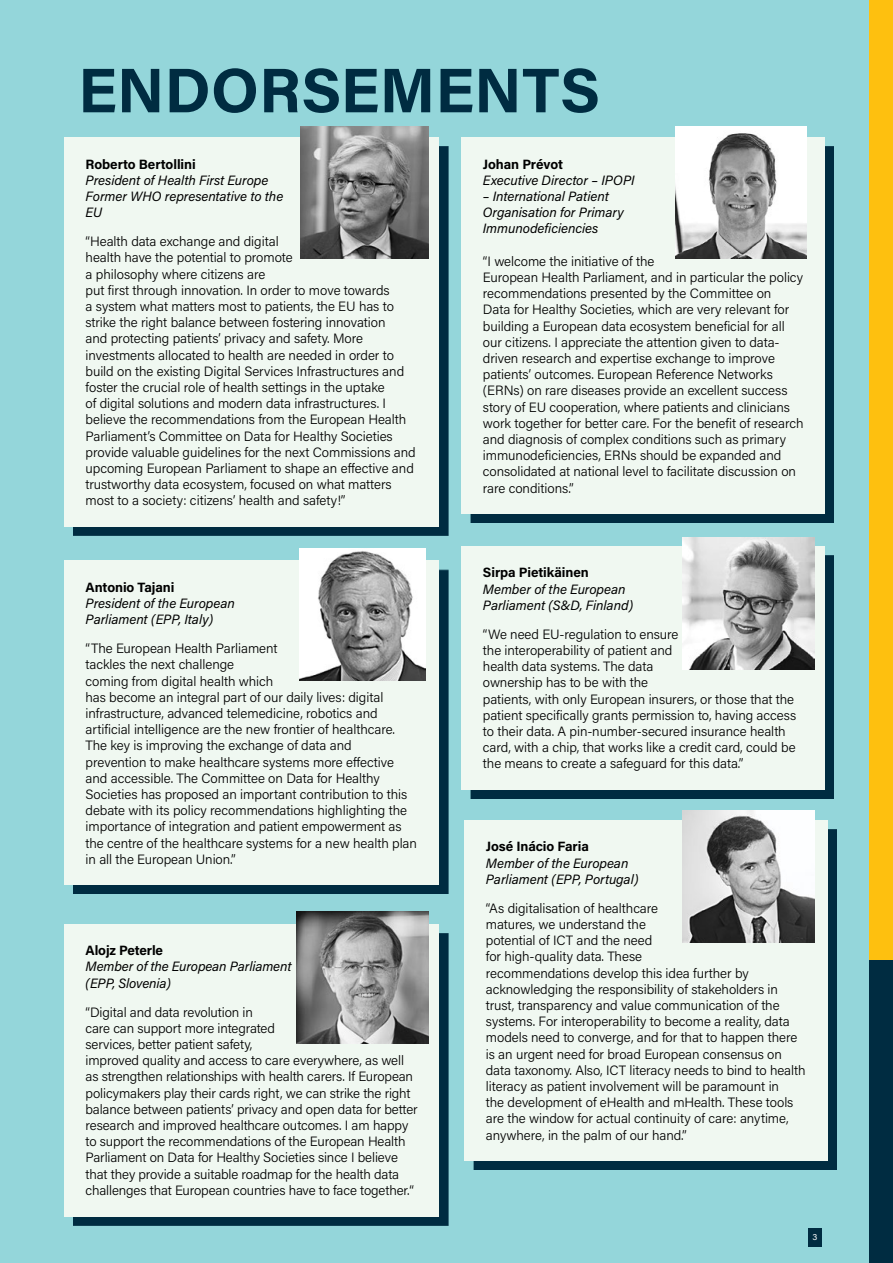
<style>
.page{position:relative;width:893px;height:1263px;background:#94d6da}
.page>*{position:absolute;margin:0;border:0;box-sizing:border-box;transform-origin:0 0}
.t1{font:700 63px "Acumin Pro";color:#002c41}
.t2{font:300 13.5px/16.2px "Acumin Pro";letter-spacing:-.005em;color:#000}
.t3{font:italic 13.5px/16.2px "Acumin Pro";letter-spacing:-.005em;color:#000}
.t4{font:700 13.5px "Acumin Pro";letter-spacing:-.005em;color:#000}
.t5{font:9px "Acumin Pro";color:#fff}
</style>
<div class="page">
<div style="left:73px;top:570px;width:375px;height:324px;background:#002c41"></div>
<div style="left:64px;top:561px;width:375px;height:324px;background:#f0f8f1"></div>
<div style="left:470px;top:555px;width:364px;height:244px;background:#002c41"></div>
<div style="left:462px;top:546px;width:363px;height:244px;background:#f0f8f1"></div>
<div style="left:73px;top:933px;width:375px;height:292px;background:#002c41"></div>
<div style="left:64px;top:924px;width:375px;height:292px;background:#f0f8f1"></div>
<div style="left:474px;top:829px;width:363px;height:341px;background:#002c41"></div>
<div style="left:465px;top:820px;width:363px;height:341px;background:#f0f8f1"></div>
<div style="left:73px;top:146px;width:375px;height:390px;background:#002c41"></div>
<div style="left:64px;top:137px;width:375px;height:390px;background:#f0f8f1"></div>
<div style="left:470px;top:146px;width:364px;height:377px;background:#002c41"></div>
<div style="left:462px;top:137px;width:363px;height:377px;background:#f0f8f1"></div>
<img style="left:301px;top:126px;width:128px;height:132px">
<img style="left:300px;top:548px;width:126px;height:132px">
<img style="left:297px;top:911px;width:132px;height:132px">
<img style="left:675px;top:126px;width:132px;height:132px">
<img style="left:683px;top:537px;width:131px;height:132px">
<img style="left:683px;top:810px;width:131px;height:132px">
<div style="left:808px;top:1228px;width:14px;height:19px;background:#002c41"></div>
<div style="left:870px;top:0;width:23px;height:960px;background:#fec00f"></div>
<div style="left:870px;top:960px;width:23px;height:303px;background:#002c41"></div>
<p class="t1" style="left:78px;top:46px;width:524px">ENDORSEMENTS</p>
<p class="t4" style="left:86px;top:154px;width:112px">Roberto Bertollini</p>
<p class="t3" style="left:86px;top:171px;width:199px">President of Health First Europe<br>Former WHO representative to the<br>EU</p>
<p class="t2" style="left:86px;top:233px;width:332px">“Health data exchange and digital<br>health have the potential to promote<br>a philosophy where citizens are<br>put first through innovation. In order to move towards<br>a system what matters most to patients, the EU has to strike the right balance between fostering innovation<br>and protecting patients’ privacy and safety. More investments allocated to health are needed in order to build on the existing Digital Services Infrastructures and foster the crucial role of health settings in the uptake<br>of digital solutions and modern data infrastructures. I believe the recommendations from the European Health Parliament’s Committee on Data for Healthy Societies provide valuable guidelines for the next Commissions and upcoming European Parliament to shape an effective and trustworthy data ecosystem, focused on what matters most to a society: citizens’ health and safety!”</p>
<p class="t4" style="left:483px;top:154px;width:82px">Johan Prévot</p>
<p class="t3" style="left:483px;top:171px;width:153px">Executive Director – IPOPI</p>
<p class="t3" style="left:483px;top:188px;width:142px">– International Patient<br>Organisation for Primary<br>Immunodeficiencies</p>
<p class="t2" style="left:483px;top:252px;width:322px">“I welcome the initiative of the<br>European Health Parliament, and in particular the policy recommendations presented by the Committee on<br>Data for Healthy Societies, which are very relevant for building a European data ecosystem beneficial for all our citizens. I appreciate the attention given to data&shy;driven research and expertise exchange to improve patients’ outcomes. European Reference Networks (ERNs) on rare diseases provide an excellent success story of EU cooperation, where patients and clinicians work together for better care. For the benefit of research and diagnosis of complex conditions such as primary immunodeficiencies, ERNs should be expanded and consolidated at national level to facilitate discussion on rare conditions.”</p>
<p class="t4" style="left:86px;top:578px;width:90px">Antonio Tajani</p>
<p class="t3" style="left:86px;top:595px;width:151px">President of the European<br>Parliament (EPP, Italy)</p>
<p class="t2" style="left:86px;top:640px;width:333px">“The European Health Parliament<br>tackles the next challenge<br>coming from digital health which<br>has become an integral part of our daily lives: digital infrastructure, advanced telemedicine, robotics and artificial intelligence are the new frontier of healthcare.<br>The key is improving the exchange of data and<br>prevention to make healthcare systems more effective and accessible. The Committee on Data for Healthy Societies has proposed an important contribution to this debate with its policy recommendations highlighting the importance of integration and patient empowerment as the centre of the healthcare systems for a new health plan in all the European Union.”</p>
<p class="t4" style="left:86px;top:941px;width:79px">Alojz Peterle</p>
<p class="t3" style="left:86px;top:958px;width:207px">Member of the European Parliament (EPP, Slovenia)</p>
<p class="t2" style="left:86px;top:1003px;width:334px">“Digital and data revolution in<br>care can support more integrated<br>services, better patient safety,<br>improved quality and access to care everywhere, as well as strengthen relationships with health carers. If European policymakers play their cards right, we can strike the right balance between patients’ privacy and open data for better research and improved healthcare outcomes. I am happy to support the recommendations of the European Health Parliament on Data for Healthy Societies since I believe that they provide a suitable roadmap for the health data challenges that European countries have to face together.“</p>
<p class="t4" style="left:483px;top:563px;width:107px">Sirpa Pietikäinen</p>
<p class="t3" style="left:483px;top:580px;width:152px">Member of the European<br>Parliament (S&amp;D, Finland)</p>
<p class="t2" style="left:483px;top:625px;width:315px">“We need EU-regulation to ensure<br>the interoperability of patient and<br>health data systems. The data<br>ownership has to be with the<br>patients, with only European insurers, or those that the patient specifically grants permission to, having access to their data. A pin-number-secured insurance health card, with a chip, that works like a credit card, could be the means to create a safeguard for this data.”</p>
<p class="t4" style="left:486px;top:837px;width:105px">José Inácio Faria</p>
<p class="t3" style="left:486px;top:854px;width:154px">Member of the European<br>Parliament (EPP, Portugal)</p>
<p class="t2" style="left:486px;top:899px;width:321px">“As digitalisation of healthcare<br>matures, we understand the<br>potential of ICT and the need<br>for high-quality data. These<br>recommendations develop this idea further by acknowledging the responsibility of stakeholders in trust, transparency and value communication of the systems. For interoperability to become a reality, data models need to converge, and for that to happen there is an urgent need for broad European consensus on data taxonomy. Also, ICT literacy needs to bind to health literacy as patient involvement will be paramount in<br>the development of eHealth and mHealth. These tools are the window for actual continuity of care: anytime, anywhere, in the palm of our hand.”</p>
<p class="t5" style="left:812px;top:1231px;width:6px">3</p>
</div>
